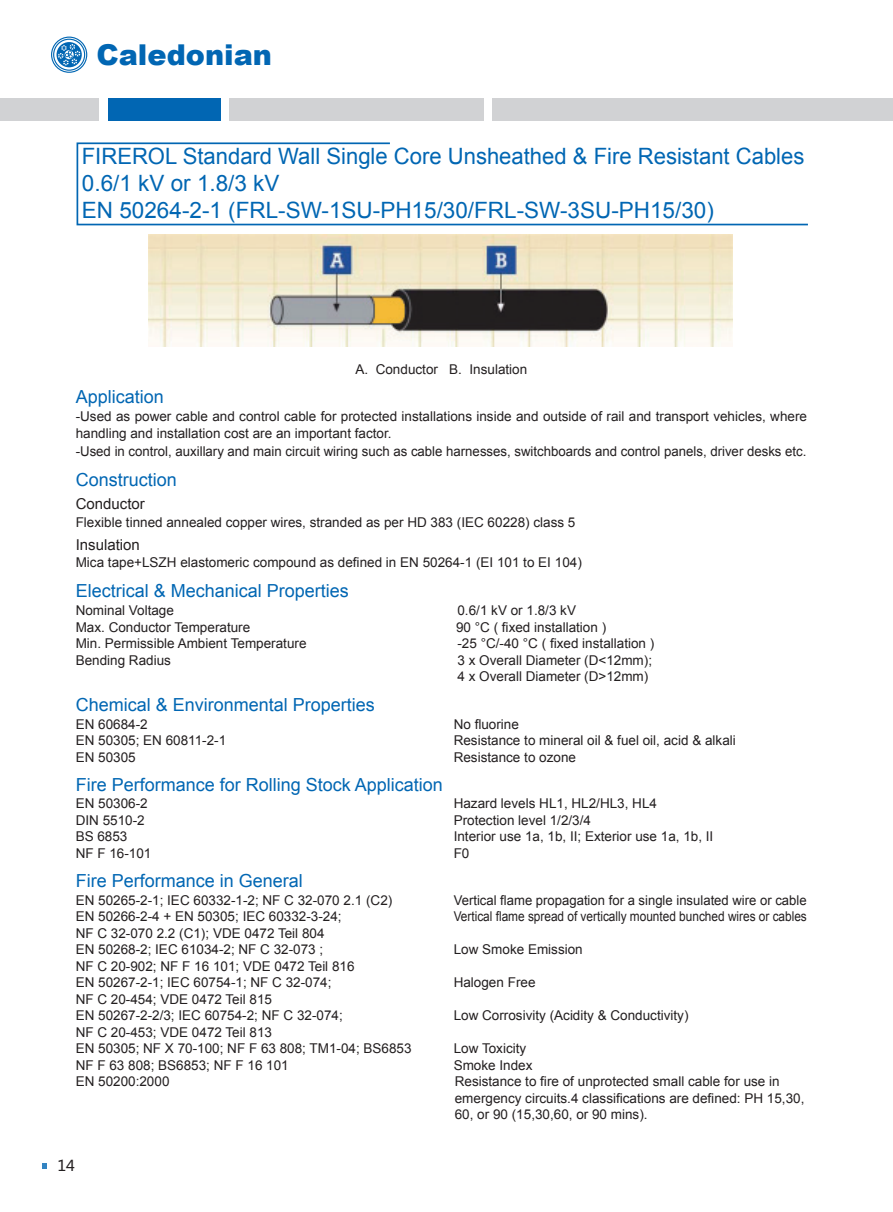
<style>
.page{position:relative;width:893px;height:1212px;background:#fff}
.page>*{position:absolute;margin:0;border:0;box-sizing:border-box;transform-origin:0 0}
.t1{font:900 28.65px "Arial";color:#0166b3}
.t2{font:22.5px/27px "Arial";color:#0166b3}
.t3{font:18px "Arial";color:#0166b3}
.t4{font:15px "Arial";color:#231f20}
.t5{font:15px "Microsoft Ya Hei";color:#231f20}
.t6{font:13.5px/16.5px "Arial";color:#231f20}
.t7{font:13.5px "Arial";color:#231f20;scale:.88 1}
</style>
<div class="page">
<svg style="left:51px;top:37px;width:36px;height:36px"></svg>
<div style="left:0;top:98px;width:99px;height:23px;background:#d1d2d4"></div>
<div style="left:108px;top:98px;width:112px;height:23px;background:#0166b3"></div>
<div style="left:229px;top:98px;width:255px;height:23px;background:#d1d2d4"></div>
<svg style="left:43px;top:1163px;width:4px;height:5px"></svg>
<div style="left:492px;top:98px;width:401px;height:23px;background:#d1d2d4"></div>
<img style="left:149px;top:234px;width:584px;height:113px">
<svg style="left:76px;top:142px;width:732px;height:84px"></svg>
<h1 class="t1" style="left:96px;top:34px;width:177px">Caledonian</h1>
<h2 class="t2" style="left:82px;top:143px;width:724px">FIREROL Standard Wall Single Core Unsheathed &amp; Fire Resistant Cables<br>0.6/1 kV or 1.8/3 kV<br>EN 50264-2-1 (FRL-SW-1SU-PH15/30/FRL-SW-3SU-PH15/30)</h2>
<p class="t6" style="left:355px;top:361px;width:173px">A. Conductor B. Insulation</p>
<h3 class="t3" style="left:76px;top:385px;width:90px">Application</h3>
<p class="t6" style="left:76px;top:407px;width:733px;line-height:17.7px">-Used as power cable and control cable for protected installations inside and outside of rail and transport vehicles, where handling and installation cost are an important factor.<br>-Used in control, auxillary and main circuit wiring such as cable harnesses, switchboards and control panels, driver desks etc.</p>
<h3 class="t3" style="left:76px;top:468px;width:103px">Construction</h3>
<p class="t4" style="left:76px;top:494px;width:71px">Conductor</p>
<p class="t6" style="left:76px;top:514px;width:501px">Flexible tinned annealed copper wires, stranded as per HD 383 (IEC 60228) class 5</p>
<p class="t4" style="left:76px;top:535px;width:66px">Insulation</p>
<p class="t6" style="left:76px;top:554px;width:508px">Mica tape+LSZH elastomeric compound as defined in EN 50264-1 (EI 101 to EI 104)</p>
<h3 class="t3" style="left:76px;top:579px;width:275px">Electrical &amp; Mechanical Properties</h3>
<p class="t6" style="left:76px;top:602px;width:100px">Nominal Voltage</p>
<p class="t6" style="left:457px;top:602px;width:120px">0.6/1 kV or 1.8/3 kV</p>
<p class="t6" style="left:76px;top:619px;width:176px">Max. Conductor Temperature</p>
<p class="t6" style="left:456px;top:619px;width:152px">90 °C ( fixed installation )</p>
<p class="t6" style="left:76px;top:635px;width:232px">Min. Permissible Ambient Temperature</p>
<p class="t6" style="left:457px;top:635px;width:198px">-25 °C/-40 °C ( fixed installation )</p>
<p class="t6" style="left:76px;top:652px;width:97px">Bending Radius</p>
<p class="t6" style="left:457px;top:652px;width:196px">3 x Overall Diameter (D&lt;12mm);<br>4 x Overall Diameter (D&gt;12mm)</p>
<h3 class="t3" style="left:76px;top:693px;width:301px">Chemical &amp; Environmental Properties</h3>
<p class="t6" style="left:76px;top:716px;width:74px">EN 60684-2</p>
<p class="t6" style="left:454px;top:716px;width:67px">No fluorine</p>
<p class="t6" style="left:76px;top:732px;width:152px">EN 50305; EN 60811-2-1</p>
<p class="t6" style="left:454px;top:732px;width:284px">Resistance to mineral oil &amp; fuel oil, acid &amp; alkali</p>
<p class="t6" style="left:76px;top:749px;width:62px">EN 50305</p>
<p class="t6" style="left:454px;top:749px;width:124px">Resistance to ozone</p>
<h3 class="t3" style="left:76px;top:773px;width:369px">Fire Performance for Rolling Stock Application</h3>
<p class="t6" style="left:76px;top:796px;width:74px">EN 50306-2</p>
<p class="t6" style="left:454px;top:796px;width:205px">Hazard levels HL1, HL2/HL3, HL4</p>
<p class="t6" style="left:76px;top:812px;width:71px">DIN 5510-2</p>
<p class="t6" style="left:454px;top:812px;width:139px">Protection level 1/2/3/4</p>
<p class="t6" style="left:76px;top:828px;width:53px">BS 6853</p>
<p class="t6" style="left:454px;top:828px;width:261px">Interior use 1a, 1b, II; Exterior use 1a, 1b, II</p>
<p class="t6" style="left:76px;top:845px;width:77px">NF F 16-101</p>
<p class="t6" style="left:454px;top:845px;width:17px">F0</p>
<h3 class="t3" style="left:76px;top:869px;width:229px">Fire Performance in General</h3>
<p class="t6" style="left:76px;top:892px;width:318px">EN 50265-2-1; IEC 60332-1-2; NF C 32-070 2.1 (C2)</p>
<p class="t6" style="left:454px;top:892px;width:354px">Vertical flame propagation for a single insulated wire or cable</p>
<p class="t6" style="left:76px;top:908px;width:268px">EN 50266-2-4 + EN 50305; IEC 60332-3-24;</p>
<p class="t7" style="left:454px;top:907px;width:403px">Vertical flame spread of vertically mounted bunched wires or cables</p>
<p class="t6" style="left:76px;top:925px;width:250px">NF C 32-070 2.2 (C1); VDE 0472 Teil 804<br>EN 50268-2; IEC 61034-2; NF C 32-073 ;</p>
<p class="t6" style="left:454px;top:941px;width:131px">Low Smoke Emission</p>
<p class="t6" style="left:76px;top:958px;width:280px">NF C 20-902; NF F 16 101; VDE 0472 Teil 816<br>EN 50267-2-1; IEC 60754-1; NF C 32-074;</p>
<p class="t6" style="left:76px;top:991px;width:269px">NF C 20-454; VDE 0472 Teil 815<br>EN 50267-2-2/3; IEC 60754-2; NF C 32-074;</p>
<p class="t6" style="left:76px;top:1024px;width:337px">NF C 20-453; VDE 0472 Teil 813<br>EN 50305; NF X 70-100; NF F 63 808; TM1-04; BS6853</p>
<p class="t6" style="left:454px;top:974px;width:83px">Halogen Free</p>
<p class="t6" style="left:454px;top:1007px;width:236px">Low Corrosivity (Acidity &amp; Conductivity)</p>
<p class="t6" style="left:454px;top:1040px;width:74px">Low Toxicity</p>
<p class="t6" style="left:76px;top:1057px;width:215px">NF F 63 808; BS6853; NF F 16 101</p>
<p class="t6" style="left:454px;top:1057px;width:80px">Smoke Index</p>
<p class="t6" style="left:76px;top:1073px;width:95px">EN 50200:2000</p>
<p class="t6" style="left:455px;top:1073px;width:351px">Resistance to fire of unprotected small cable for use in emergency circuits.4 classifications are defined: PH 15,30,<br>60, or 90 (15,30,60, or 90 mins).</p>
<p class="t5" style="left:57px;top:1156px;width:19px">14</p>
</div>
